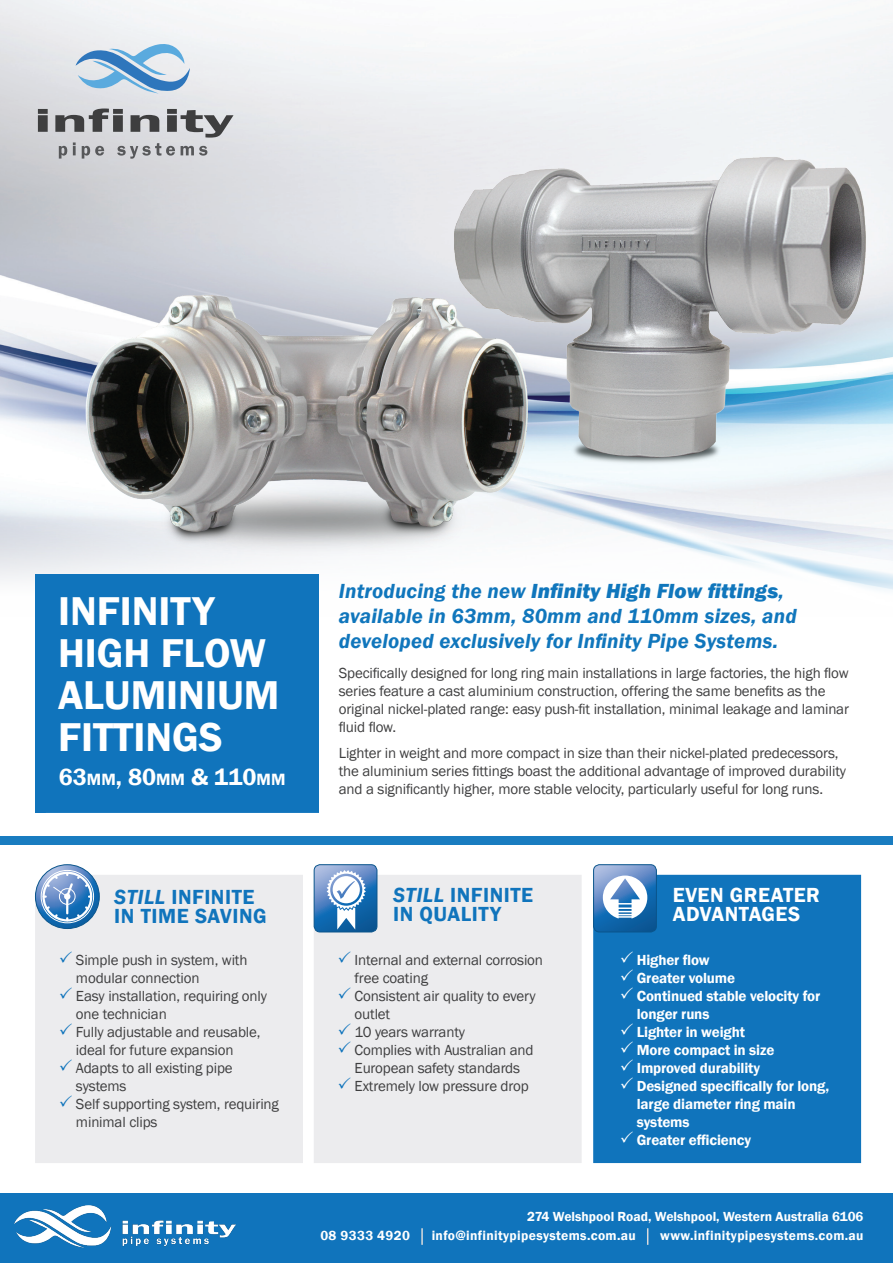
<style>
.page{position:relative;width:893px;height:1263px;background:#fff}
.page>*{position:absolute;margin:0;border:0;box-sizing:border-box;transform-origin:0 0}
.t1{font:600 41.4px/42px "Franklin Gothic";color:#fff}
.t2{font:600 24px "Franklin Gothic";color:#fff}
.Paragraph{font:italic 600 21px/25.2px "Franklin Gothic";letter-spacing:.01em;color:#1076bc}
.t3{font:600 21px/19.5px "Franklin Gothic";letter-spacing:.025em;color:#1074bc}
.t4{font:600 21px/19.5px "Franklin Gothic";letter-spacing:.025em;color:#fff}
.Paragraph-2{font:15px/18px "Franklin Gothic";letter-spacing:-.01em;color:#3e3e3f}
.t5{font:600 15px/18px "Franklin Gothic";letter-spacing:-.01em;color:#fff}
.t6{font:600 13.5px "Franklin Gothic";letter-spacing:.025em;color:#fff}
.t7{font:600 13.5px "Franklin Gothic";color:#fff}
.s1{font-size:16.8px}
.s2{font-weight:800}
.s3{font-style:italic}
.s4{color:#1074bc}
</style>
<div class="page">
<img style="left:0;top:0;width:893px;height:590px">
<img style="left:419px;top:139px;width:474px;height:330px">
<div style="left:35px;top:574px;width:284px;height:239px;background:#1074bc"></div>
<div style="left:314px;top:875px;width:268px;height:288px;background:#ececee"></div>
<div style="left:35px;top:875px;width:268px;height:288px;background:#ececee"></div>
<svg style="left:35px;top:865px;width:64px;height:63px"></svg>
<div style="left:35px;top:864px;width:65px;height:65px;border:1px solid #0a558c;border-radius:50%"></div>
<svg style="left:44px;top:873px;width:47px;height:47px;background:#75a0d0"></svg>
<div style="left:41px;top:870px;width:53px;height:53px;border:1px solid #fff;border-radius:50%"></div>
<svg style="left:314px;top:865px;width:63px;height:67px"></svg>
<div style="left:593px;top:875px;width:268px;height:288px;background:#1074bc"></div>
<div style="left:593px;top:864px;width:64px;height:68px;border:1px solid #0a558c;border-radius:6px"></div>
<div style="left:0;top:837px;width:893px;height:8px;background:#197cc0"></div>
<svg style="left:594px;top:865px;width:62px;height:67px"></svg>
<img style="left:41px;top:278px;width:524px;height:295px">
<svg style="left:38px;top:109px;width:10px;height:23px"></svg>
<svg style="left:55px;top:109px;width:179px;height:50px;background:#aeafb2"></svg>
<svg style="left:76px;top:44px;width:114px;height:50px;background:#a8c6df"></svg>
<div style="left:0;top:1194px;width:893px;height:69px;background:#1074bc"></div>
<svg style="left:647px;top:1228px;width:1px;height:17px"></svg>
<svg style="left:421px;top:1228px;width:2px;height:17px"></svg>
<img style="left:14px;top:1205px;width:221px;height:42px">
<p class="t1" style="left:58px;top:590px;width:223px">INFINITY<br>HIGH FLOW<br>ALUMINIUM<br>FITTINGS</p>
<p class="t2" style="left:59px;top:762px;width:228px">63<span class="s1">MM</span>, 80<span class="s1">MM</span> &amp; 110<span class="s1">MM</span></p>
<p class="Paragraph" style="left:339px;top:578px;width:459px">Introducing the new <span class="s2">Infinity High Flow fittings</span>, available in 63mm, 80mm and 110mm sizes, and developed exclusively for Infinity Pipe Systems.</p>
<p class="Paragraph-2" style="left:339px;top:664px;width:512px">Specifically designed for long ring main installations in large factories, the high flow series feature a cast aluminium construction, offering the same benefits as the original nickel-plated range: easy push-fit installation, minimal leakage and laminar fluid flow.</p>
<p class="Paragraph-2" style="left:339px;top:745px;width:509px">Lighter in weight and more compact in size than their nickel-plated predecessors, the aluminium series fittings boast the additional advantage of improved durability and a significantly higher, more stable velocity, particularly useful for long runs.</p>
<p class="t3" style="left:114px;top:887px;width:154px"><span class="s3">STILL</span> INFINITE<br>IN TIME SAVING</p>
<p class="t3" style="left:393px;top:885px;width:142px"><span class="s3">STILL</span> INFINITE<br>IN QUALITY</p>
<p class="Paragraph-2" style="left:76px;top:952px;width:173px;text-indent:-17px"><span class="s4">✓</span> Simple push in system, with modular connection</p>
<p class="Paragraph-2" style="left:76px;top:988px;width:193px;text-indent:-17px"><span class="s4">✓</span> Easy installation, requiring only one technician</p>
<p class="Paragraph-2" style="left:76px;top:1024px;width:186px;text-indent:-17px"><span class="s4">✓</span> Fully adjustable and reusable, ideal for future expansion</p>
<p class="Paragraph-2" style="left:76px;top:1060px;width:158px;text-indent:-17px"><span class="s4">✓</span> Adapts to all existing pipe systems</p>
<p class="Paragraph-2" style="left:76px;top:1096px;width:204px;text-indent:-17px"><span class="s4">✓</span> Self supporting system, requiring minimal clips</p>
<p class="Paragraph-2" style="left:355px;top:951px;width:190px;text-indent:-17px"><span class="s4">✓</span> Internal and external corrosion free coating</p>
<p class="Paragraph-2" style="left:355px;top:987px;width:183px;text-indent:-17px"><span class="s4">✓</span> Consistent air quality to every outlet</p>
<p class="Paragraph-2" style="left:338px;top:1023px;width:129px"><span class="s4">✓</span> 10 years warranty</p>
<p class="Paragraph-2" style="left:338px;top:1041px;width:198px;text-align:center"><span class="s4">✓</span> Complies with Australian and<br>European safety standards</p>
<p class="Paragraph-2" style="left:338px;top:1077px;width:193px"><span class="s4">✓</span> Extremely low pressure drop</p>
<p class="t4" style="left:673px;top:885px;width:149px">EVEN GREATER<br>ADVANTAGES</p>
<p class="t5" style="left:620px;top:951px;width:91px">✓ Higher flow</p>
<p class="t5" style="left:620px;top:969px;width:117px">✓ Greater volume</p>
<p class="t5" style="left:637px;top:987px;width:185px;text-indent:-17px">✓ Continued stable velocity for longer runs</p>
<p class="t5" style="left:620px;top:1023px;width:127px">✓ Lighter in weight</p>
<p class="t5" style="left:620px;top:1041px;width:156px">✓ More compact in size</p>
<p class="t5" style="left:620px;top:1059px;width:142px">✓ Improved durability</p>
<p class="t5" style="left:637px;top:1077px;width:194px;text-indent:-17px">✓ Designed specifically for long, large diameter ring main systems</p>
<p class="t5" style="left:620px;top:1131px;width:133px">✓ Greater efficiency</p>
<p class="t7" style="left:527px;top:1208px;width:338px">274 Welshpool Road, Welshpool, Western Australia 6106</p>
<p class="t6" style="left:320px;top:1227px;width:91px">08 9333 4920</p>
<p class="t6" style="left:432px;top:1227px;width:206px">info@infinitypipesystems.com.au</p>
<p class="t6" style="left:660px;top:1227px;width:205px">www.infinitypipesystems.com.au</p>
</div>
